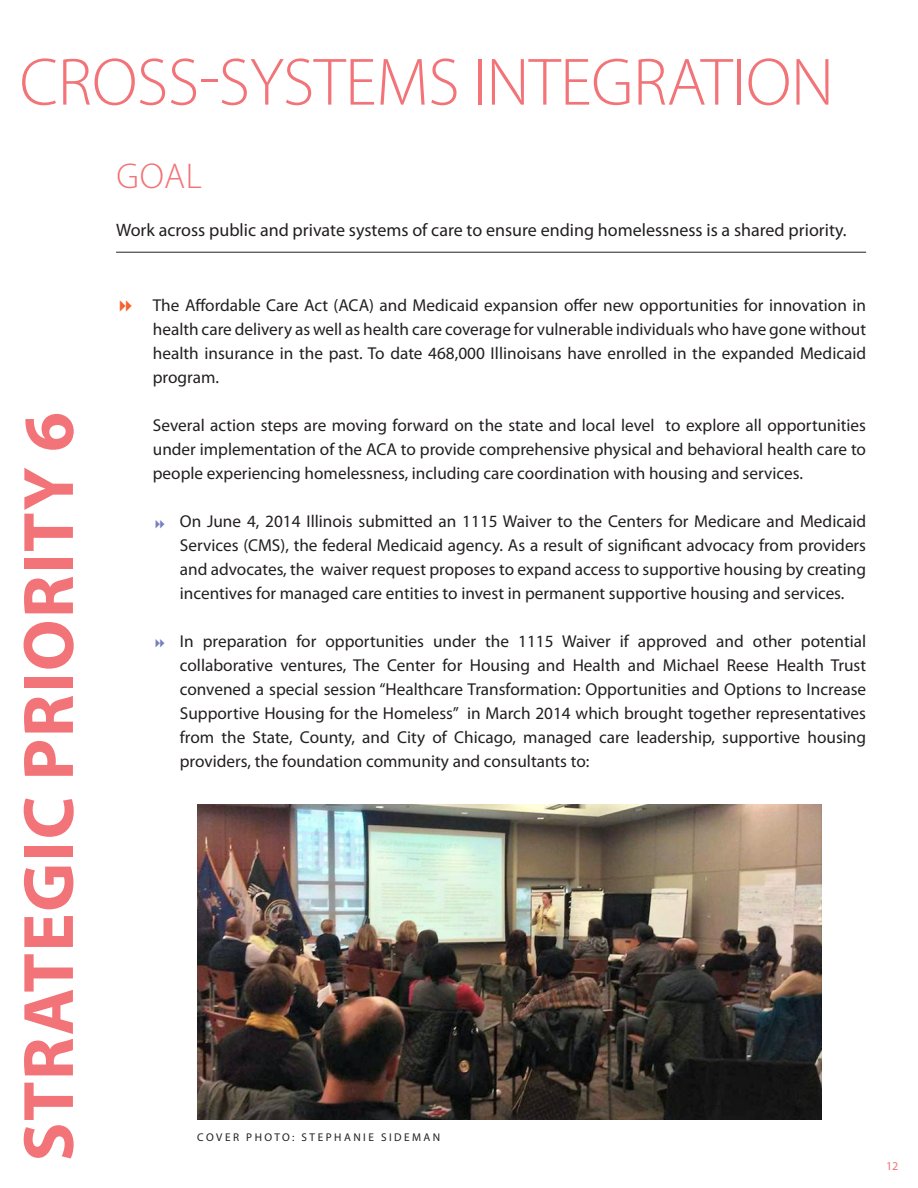
<style>
.page{position:relative;width:918px;height:1188px;background:#fff}
.page>*{position:absolute;margin:0;border:0;box-sizing:border-box;transform-origin:0 0}
.t1{font:700 72px "Myriad Pro";letter-spacing:.02em;color:#f27478}
.t2{font:300 67.5px "Myriad Pro";letter-spacing:-.005em;color:#f27478}
.t3{font:300 36px "Myriad Pro";color:#f27478}
.t4{font:18px "Myriad Pro";color:#231f20}
.t5{font:17.25px/24px "Myriad Pro";color:#231f20;text-align:justify}
.t6{font:12px "Myriad Pro";color:#f27478}
.t7{font:11.25px "Myriad Pro";letter-spacing:.22em;color:#231f20}
</style>
<div class="page">
<hr style="left:116px;top:252px;width:750px;height:1px;background:#231f20">
<img style="left:197px;top:804px;width:625px;height:316px">
<p class="t2" style="left:20px;top:45px;width:816px">CROSS-SYSTEMS INTEGRATION</p>
<p class="t1" style="left:2px;top:1161px;width:751px;rotate:-90deg">STRATEGIC PRIORITY 6</p>
<p class="t3" style="left:116px;top:157px;width:87px">GOAL</p>
<p class="t4" style="left:116px;top:219px;width:732px">Work across public and private systems of care to ensure ending homelessness is a shared priority.</p>
<p class="t5" style="left:153px;top:293px;width:715px">The Affordable Care Act (ACA) and Medicaid expansion offer new opportunities for innovation in health care delivery as well as health care coverage for vulnerable individuals who have gone without health insurance in the past. To date 468,000 Illinoisans have enrolled in the expanded Medicaid program.</p>
<p class="t5" style="left:153px;top:413px;width:715px">Several action steps are moving forward on the state and local level to explore all opportunities under implementation of the ACA to provide comprehensive physical and behavioral health care to people experiencing homelessness, including care coordination with housing and services.</p>
<p class="t5" style="left:180px;top:509px;width:688px">On June 4, 2014 Illinois submitted an 1115 Waiver to the Centers for Medicare and Medicaid Services (CMS), the federal Medicaid agency. As a result of significant advocacy from providers and advocates, the waiver request proposes to expand access to supportive housing by creating incentives for managed care entities to invest in permanent supportive housing and services.</p>
<p class="t5" style="left:180px;top:629px;width:688px">In preparation for opportunities under the 1115 Waiver if approved and other potential collaborative ventures, The Center for Housing and Health and Michael Reese Health Trust convened a special session “Healthcare Transformation: Opportunities and Options to Increase Supportive Housing for the Homeless” in March 2014 which brought together representatives from the State, County, and City of Chicago, managed care leadership, supportive housing providers, the foundation community and consultants to:</p>
<p class="t7" style="left:197px;top:1130px;width:245px">COVER PHOTO: STEPHANIE SIDEMAN</p>
<p class="t6" style="left:886px;top:1159px;width:14px">12</p>
</div>
